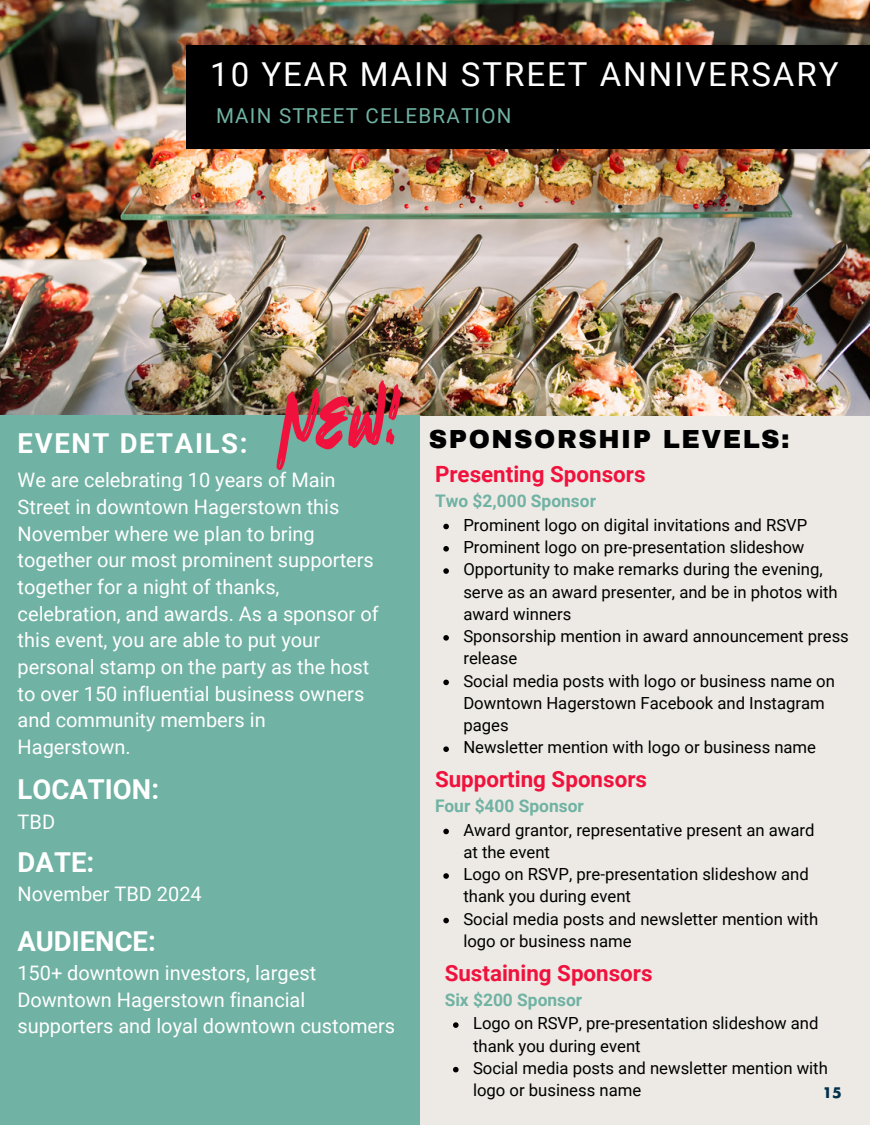
<style>
.page{position:relative;width:870px;height:1125px;background:#edeae5}
.page>*{position:absolute;margin:0;border:0;box-sizing:border-box;transform-origin:0 0}
.t1{font:33px "Roboto";letter-spacing:.06em;color:#fff}
.t2{font:700 27.5px "Roboto";color:#fff}
.t3{font:700 27.5px "Roboto";letter-spacing:.06em;color:#fff}
.t4{font:900 25.5px "Archivo";letter-spacing:.06em;color:#000}
.t5{font:700 22.5px "Roboto";color:#f0123d}
.t6{font:20.5px "Roboto";letter-spacing:.06em;color:#70b2a3}
.t7{font:20px/26.8px "Roboto";color:#fff}
.t8{font:700 17.25px "Roboto";color:#70b2a3}
.t9{font:16.75px/22.2px "Roboto";color:#000}
.t10{font:700 14.25px "Futura Std";color:#01304a}
</style>
<div class="page">
<img style="left:0;top:0;width:870px;height:415px">
<div style="left:187px;top:45px;width:683px;height:103px;background:#000"></div>
<div style="left:0;top:415px;width:420px;height:710px;background:#70b2a3"></div>
<svg style="left:443px;top:524px;width:6px;height:5px"></svg>
<svg style="left:443px;top:546px;width:6px;height:6px"></svg>
<svg style="left:443px;top:568px;width:6px;height:6px"></svg>
<svg style="left:443px;top:635px;width:6px;height:6px"></svg>
<svg style="left:443px;top:680px;width:6px;height:5px"></svg>
<svg style="left:443px;top:746px;width:6px;height:6px"></svg>
<svg style="left:443px;top:829px;width:6px;height:5px"></svg>
<svg style="left:443px;top:873px;width:6px;height:6px"></svg>
<svg style="left:443px;top:918px;width:6px;height:5px"></svg>
<img style="left:277px;top:380px;width:125px;height:90px">
<svg style="left:453px;top:1022px;width:6px;height:6px"></svg>
<svg style="left:453px;top:1067px;width:6px;height:5px"></svg>
<p class="t1" style="left:210px;top:56px;width:630px">10 YEAR MAIN STREET ANNIVERSARY</p>
<p class="t6" style="left:216px;top:104px;width:297px">MAIN STREET CELEBRATION</p>
<p class="t3" style="left:18px;top:428px;width:231px">EVENT DETAILS:</p>
<p class="t7" style="left:18px;top:467px;width:363px">We are celebrating 10 years of Main<br>Street in downtown Hagerstown this<br>November where we plan to bring together our most prominent supporters together for a night of thanks, celebration, and awards. As a sponsor of this event, you are able to put your personal stamp on the party as the host to over 150 influential business owners and community members in<br>Hagerstown.</p>
<p class="t2" style="left:18px;top:774px;width:143px">LOCATION:</p>
<p class="t7" style="left:18px;top:809px;width:39px">TBD</p>
<p class="t2" style="left:18px;top:847px;width:78px">DATE:</p>
<p class="t7" style="left:18px;top:881px;width:186px">November TBD 2024</p>
<p class="t2" style="left:17px;top:925px;width:140px">AUDIENCE:</p>
<p class="t7" style="left:17px;top:960px;width:379px">150+ downtown investors, largest<br>Downtown Hagerstown financial supporters and loyal downtown customers</p>
<p class="t4" style="left:429px;top:425px;width:363px">SPONSORSHIP LEVELS:</p>
<p class="t5" style="left:435px;top:461px;width:212px">Presenting Sponsors</p>
<p class="t8" style="left:435px;top:491px;width:163px">Two $2,000 Sponsor</p>
<p class="t9" style="left:463px;top:514px;width:346px">Prominent logo on digital invitations and RSVP</p>
<p class="t9" style="left:463px;top:536px;width:343px">Prominent logo on pre-presentation slideshow</p>
<p class="t9" style="left:463px;top:558px;width:376px">Opportunity to make remarks during the evening, serve as an award presenter, and be in photos with award winners</p>
<p class="t9" style="left:463px;top:625px;width:387px">Sponsorship mention in award announcement press release</p>
<p class="t9" style="left:463px;top:670px;width:373px">Social media posts with logo or business name on<br>Downtown Hagerstown Facebook and Instagram pages</p>
<p class="t9" style="left:463px;top:737px;width:354px">Newsletter mention with logo or business name</p>
<p class="t5" style="left:435px;top:766px;width:214px">Supporting Sponsors</p>
<p class="t8" style="left:435px;top:796px;width:150px">Four $400 Sponsor</p>
<p class="t9" style="left:463px;top:819px;width:353px">Award grantor, representative present an award at the event</p>
<p class="t9" style="left:463px;top:863px;width:347px">Logo on RSVP, pre-presentation slideshow and thank you during event</p>
<p class="t9" style="left:463px;top:908px;width:356px">Social media posts and newsletter mention with logo or business name</p>
<p class="t5" style="left:445px;top:960px;width:209px">Sustaining Sponsors</p>
<p class="t8" style="left:445px;top:990px;width:139px">Six $200 Sponsor</p>
<p class="t9" style="left:473px;top:1012px;width:347px">Logo on RSVP, pre-presentation slideshow and thank you during event</p>
<p class="t9" style="left:473px;top:1057px;width:356px">Social media posts and newsletter mention with logo or business name</p>
<p class="t10" style="left:823px;top:1086px;width:21px">15</p>
</div>
